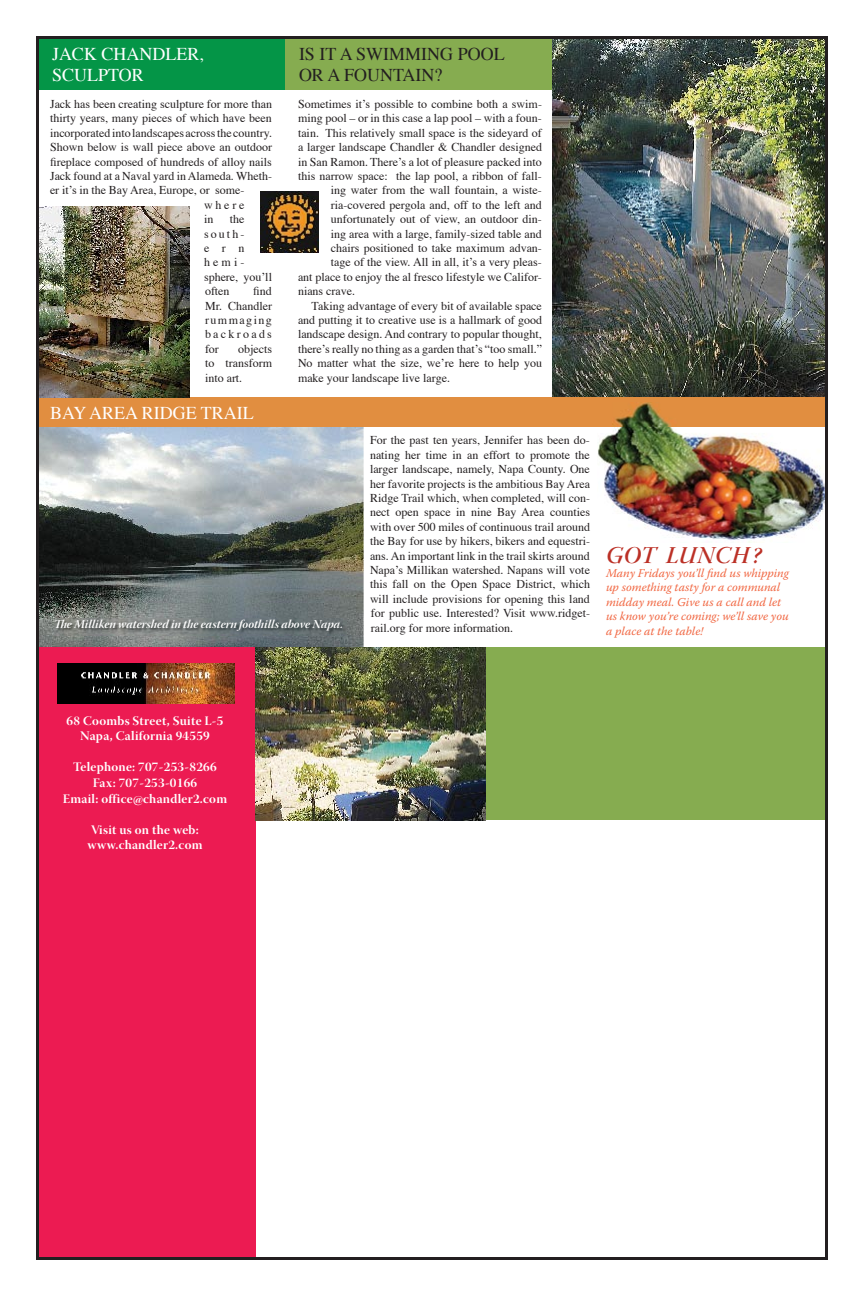
<style>
.page{position:relative;width:864px;height:1296px;background:#fff}
.page>*{position:absolute;margin:0;border:0;box-sizing:border-box;transform-origin:0 0}
.t1{font:24px "Warnock Pro Semibold It Disp";letter-spacing:.03em;color:#bb3026}
.t2{font:18px/21.6px "Times";color:#fff}
.t3{font:18px/21.6px "Times";color:#231f20}
.t4{font:13px/15.6px "Warnock Pro Bold Disp";letter-spacing:.02em;color:#fff;text-align:center}
.t5{font:12px/14.4px "Times";color:#231f20;text-align:justify}
.t6{font:italic 12px/14.4px "Warnock Pro";color:#f16641}
.t7{font:12px "Warnock Pro Bold It Disp";color:#fff}
</style>
<div class="page">
<img style="left:36px;top:36px;width:792px;height:1224px">
<img style="left:55px;top:618px;width:292px;height:17px">
<img style="left:255px;top:647px;width:231px;height:173px">
<img style="left:58px;top:664px;width:177px;height:40px">
<h2 class="t2" style="left:52px;top:41px;width:153px">JACK CHANDLER,<br>SCULPTOR</h2>
<p class="t5" style="left:50px;top:96px;width:224px">Jack has been creating sculpture for more than</p>
<p class="t5" style="left:50px;top:110px;width:223px">thirty years, many pieces of which have been</p>
<p class="t5" style="left:50px;top:125px;width:224px">incorporated into landscapes across the country.</p>
<p class="t5" style="left:50px;top:139px;width:224px">Shown below is wall piece above an outdoor</p>
<p class="t5" style="left:50px;top:153px;width:223px">fireplace composed of hundreds of alloy nails</p>
<p class="t5" style="left:50px;top:168px;width:224px">Jack found at a Naval yard in Alameda. Wheth-</p>
<p class="t5" style="left:50px;top:182px;width:196px">er it’s in the Bay Area, Europe, or some-</p>
<p class="t5" style="left:204px;top:197px;width:42px">where</p>
<p class="t5" style="left:204px;top:211px;width:11px">in</p>
<p class="t5" style="left:204px;top:211px;width:70px;text-align:left;text-indent:26px">the south&shy;ern hemi&shy;sphere, you’ll often</p>
<p class="t5" style="left:205px;top:283px;width:68px;text-indent:48px">find Mr. Chandler rummaging backroads for</p>
<p class="t5" style="left:205px;top:341px;width:69px;text-indent:33px">objects to transform into art.</p>
<h2 class="t2" style="left:50px;top:400px;width:205px">BAY AREA RIDGE TRAIL</h2>
<h2 class="t3" style="left:299px;top:41px;width:207px">IS IT A SWIMMING POOL<br>OR A FOUNTAIN?</h2>
<p class="t5" style="left:298px;top:96px;width:245px">Sometimes it’s possible to combine both a swim-</p>
<p class="t5" style="left:298px;top:110px;width:245px">ming pool – or in this case a lap pool – with a foun-</p>
<p class="t5" style="left:298px;top:125px;width:245px">tain. This relatively small space is the sideyard of</p>
<p class="t5" style="left:298px;top:139px;width:246px">a larger landscape Chandler &amp; Chandler designed</p>
<p class="t5" style="left:298px;top:153px;width:245px">in San Ramon. There’s a lot of pleasure packed into</p>
<p class="t5" style="left:298px;top:168px;width:245px">this narrow space: the lap pool, a ribbon of fall-</p>
<p class="t5" style="left:331px;top:182px;width:213px">ing water from the wall fountain, a wiste-</p>
<p class="t5" style="left:331px;top:197px;width:213px">ria-covered pergola and, off to the left and</p>
<p class="t5" style="left:331px;top:211px;width:213px">unfortunately out of view, an outdoor din-</p>
<p class="t5" style="left:331px;top:225px;width:213px">ing area with a large, family-sized table and</p>
<p class="t5" style="left:331px;top:240px;width:213px">chairs positioned to take maximum advan-</p>
<p class="t5" style="left:331px;top:254px;width:213px">tage of the view. All in all, it’s a very pleas-</p>
<p class="t5" style="left:298px;top:269px;width:245px">ant place to enjoy the al fresco lifestyle we Califor-</p>
<p class="t5" style="left:298px;top:283px;width:59px">nians crave.</p>
<p class="t5" style="left:312px;top:297px;width:232px">Taking advantage of every bit of available space</p>
<p class="t5" style="left:298px;top:312px;width:246px">and putting it to creative use is a hallmark of good</p>
<p class="t5" style="left:298px;top:326px;width:245px">landscape design. And contrary to popular thought,</p>
<p class="t5" style="left:298px;top:341px;width:246px">there’s really no thing as a garden that’s “too small.”</p>
<p class="t5" style="left:298px;top:355px;width:246px">No matter what the size, we’re here to help you</p>
<p class="t5" style="left:298px;top:369px;width:154px">make your landscape live large.</p>
<p class="t7" style="left:54px;top:617px;width:291px">The Milliken watershed in the eastern foothills above Napa.</p>
<p class="t5" style="left:370px;top:432px;width:222px">For the past ten years, Jennifer has been do&shy;nating her time in an effort to promote the larger landscape, namely, Napa County. One her favorite projects is the ambitious Bay Area Ridge Trail which, when completed, will con&shy;nect open space in nine Bay Area counties with over 500 miles of continuous trail around the Bay for use by hikers, bikers and equestri&shy;ans. An important link in the trail skirts around Napa’s Millikan watershed. Napans will vote this fall on the Open Space District, which will include provisions for opening this land for public use. Interested? Visit www.ridget&shy;rail.org for more information.</p>
<h1 class="t1" style="left:606px;top:540px;width:157px">GOT LUNCH?</h1>
<p class="t6" style="left:606px;top:566px;width:184px">Many Fridays you’ll find us whipping up something tasty for a communal midday meal. Give us a call and let us know you’re coming; we’ll save you a place at the table!</p>
<p class="t4" style="left:67px;top:712px;width:158px">68 Coombs Street, Suite L-5<br>Napa, California 94559</p>
<p class="t4" style="left:63px;top:759px;width:166px">Telephone: 707-253-8266<br>Fax: 707-253-0166<br>Email: office@chandler2.com</p>
<p class="t4" style="left:87px;top:821px;width:117px;text-align:left">Visit us on the web: www.chandler2.com</p>
</div>
